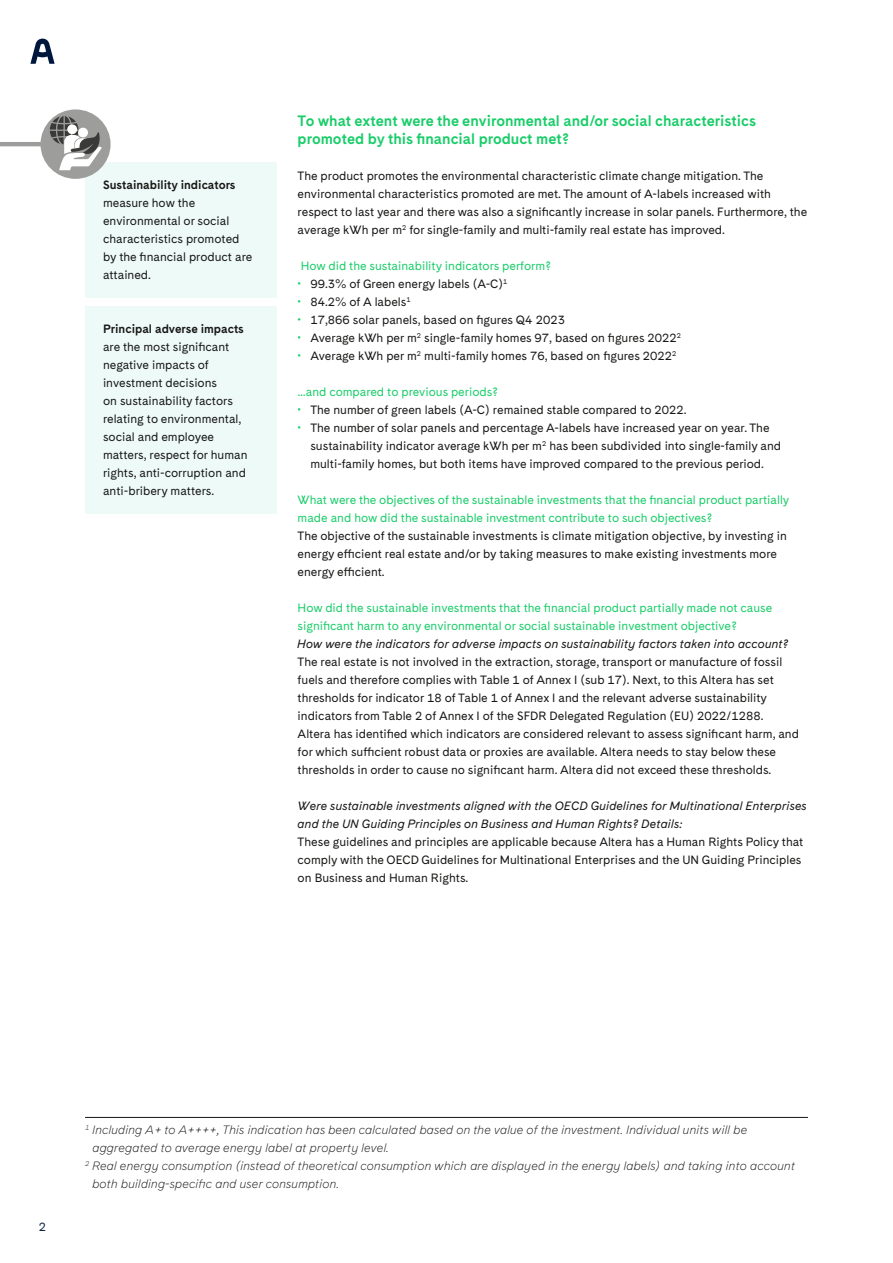
<style>
.page{position:relative;width:893px;height:1263px;background:#fff}
.page>*{position:absolute;margin:0;border:0;box-sizing:border-box;transform-origin:0 0}
.t1{font:700 15px/18px "Cadiz";color:#19cd69}
.Body{font:12px/18px "Cadiz";color:#181716}
.t2{font:12px/18px "Cadiz";color:#19cd69}
.Body_links{font:12px/18px "Cadiz";color:#181716}
.Body_z_afstand{font:italic 300 12px/18px "Cadiz";color:#181716}
.t3{font:italic 12px/18px "Cadiz";color:#181716}
.t4{font:12px "Cadiz";color:#0c2340}
.s1{font-weight:700}
.s2{color:#19cd69}
</style>
<div class="page">
<div style="left:85px;top:162px;width:191px;height:135px;background:#edfaf7"></div>
<div style="left:85px;top:306px;width:191px;height:207px;background:#edfaf7"></div>
<hr style="left:85px;top:1117px;width:723px;height:1px;background:#181716">
<hr style="left:0;top:142px;width:53px;height:4px;background:#9d9d9b">
<div style="left:41px;top:109px;width:70px;height:70px;background:#9d9d9b;border-radius:50%"></div>
<svg style="left:50px;top:116px;width:53px;height:54px"></svg>
<svg style="left:30px;top:38px;width:25px;height:26px"></svg>
<p class="Body_links" style="left:103px;top:177px;width:151px"><span class="s1">Sustainability indicators </span>measure how the environmental or social characteristics promoted by the financial product are attained.</p>
<p class="Body_links" style="left:103px;top:321px;width:146px"><span class="s1">Principal adverse impacts </span>are the most significant negative impacts of investment decisions<br>on sustainability factors relating to environmental, social and employee matters, respect for human rights, anti-corruption and anti-bribery matters.</p>
<h4 class="t1" style="left:298px;top:113px;width:460px">To what extent were the environmental and/or social characteristics promoted by this financial product met?</h4>
<p class="Body" style="left:298px;top:168px;width:511px">The product promotes the environmental characteristic climate change mitigation. The environmental characteristics promoted are met. The amount of A-labels increased with respect to last year and there was also a significantly increase in solar panels. Furthermore, the average kWh per m<sup>2</sup> for single-family and multi-family real estate has improved.</p>
<h5 class="t2" style="left:301px;top:258px;width:252px">How did the sustainability indicators perform?</h5>
<p class="Body" style="left:298px;top:276px;width:211px"><span class="s2">•</span> 99.3% of Green energy labels (A-C)<sup>1</sup></p>
<p class="Body" style="left:298px;top:294px;width:114px"><span class="s2">•</span> 84.2% of A labels<sup>1</sup></p>
<p class="Body" style="left:298px;top:312px;width:269px"><span class="s2">•</span> 17,866 solar panels, based on figures Q4 2023</p>
<p class="Body" style="left:298px;top:330px;width:385px"><span class="s2">•</span> Average kWh per m<sup>2</sup> single-family homes 97, based on figures 2022<sup>2</sup></p>
<p class="Body" style="left:298px;top:348px;width:380px"><span class="s2">•</span> Average kWh per m<sup>2</sup> multi-family homes 76, based on figures 2022<sup>2</sup></p>
<h5 class="t2" style="left:298px;top:384px;width:202px">…and compared to previous periods?</h5>
<p class="Body" style="left:298px;top:402px;width:390px"><span class="s2">•</span> The number of green labels (A-C) remained stable compared to 2022.</p>
<p class="Body" style="left:310px;top:420px;width:472px;text-indent:-13px"><span class="s2">•</span> The number of solar panels and percentage A-labels have increased year on year. The sustainability indicator average kWh per m<sup>2</sup> has been subdivided into single-family and multi-family homes, but both items have improved compared to the previous period.</p>
<h5 class="t2" style="left:298px;top:492px;width:493px">What were the objectives of the sustainable investments that the financial product partially made and how did the sustainable investment contribute to such objectives?</h5>
<p class="Body" style="left:298px;top:528px;width:491px">The objective of the sustainable investments is climate mitigation objective, by investing in energy efficient real estate and/or by taking measures to make existing investments more energy efficient.</p>
<h5 class="t2" style="left:298px;top:600px;width:476px">How did the sustainable investments that the financial product partially made not cause significant harm to any environmental or social sustainable investment objective?</h5>
<h6 class="t3" style="left:298px;top:635px;width:493px">How were the indicators for adverse impacts on sustainability factors taken into account?</h6>
<p class="Body" style="left:298px;top:654px;width:503px">The real estate is not involved in the extraction, storage, transport or manufacture of fossil fuels and therefore complies with Table 1 of Annex I (sub 17). Next, to this Altera has set thresholds for indicator 18 of Table 1 of Annex I and the relevant adverse sustainability indicators from Table 2 of Annex I of the SFDR Delegated Regulation (EU) 2022/1288.<br>Altera has identified which indicators are considered relevant to assess significant harm, and for which sufficient robust data or proxies are available. Altera needs to stay below these thresholds in order to cause no significant harm. Altera did not exceed these thresholds.</p>
<h6 class="t3" style="left:298px;top:797px;width:511px">Were sustainable investments aligned with the OECD Guidelines for Multinational Enterprises and the UN Guiding Principles on Business and Human Rights? Details:</h6>
<p class="Body" style="left:298px;top:834px;width:507px">These guidelines and principles are applicable because Altera has a Human Rights Policy that comply with the OECD Guidelines for Multinational Enterprises and the UN Guiding Principles on Business and Human Rights.</p>
<p class="t4" style="left:39px;top:1220px;width:9px">2</p>
<p class="Body_z_afstand" style="left:92px;top:1121px;width:656px;text-indent:-7px"><sup>1</sup> Including A+ to A++++, This indication has been calculated based on the value of the investment. Individual units will be aggregated to average energy label at property level.</p>
<p class="Body_z_afstand" style="left:92px;top:1157px;width:704px;text-indent:-7px"><sup>2</sup> Real energy consumption (instead of theoretical consumption which are displayed in the energy labels) and taking into account both building-specific and user consumption.</p>
</div>
